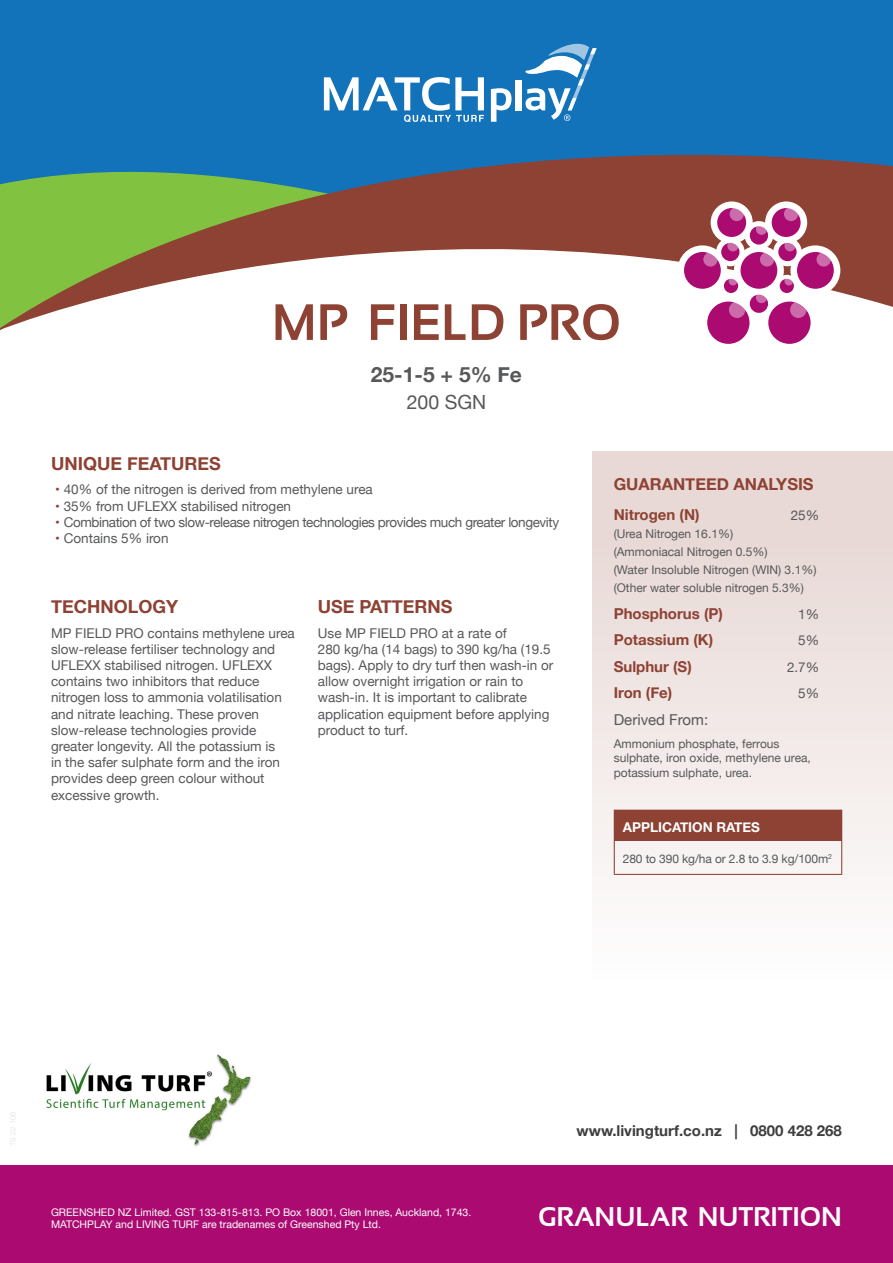
<style>
.page{position:relative;width:893px;height:1263px;background:#fff}
.page>*{position:absolute;margin:0;border:0;box-sizing:border-box;transform-origin:0 0}
.t1{font:700 51px "Sansation";color:#8e4233}
.t2{font:700 27px "Sansation";color:#fff}
.t3{font:700 21px "Helvetica Neue";color:#57585a}
.t4{font:19.5px "Helvetica Neue";color:#57585a}
.t5{font:700 18px "Helvetica Neue";color:#8e4233}
.t6{font:700 16.5px "Helvetica Neue";color:#8e4233}
.t7{font:700 15px "Helvetica Neue";color:#8e4233}
.t8{font:700 15px "Helvetica Neue";color:#3e3e3f}
.t9{font:15px "Helvetica Neue";color:#57585a}
.t10{font:13.5px/16.2px "Helvetica Neue";color:#57585a}
.t11{font:13.5px "Helvetica Neue";letter-spacing:-.03em;color:#57585a}
.t12{font:700 13.5px "Helvetica Neue";color:#fff}
.t13{font:12px/14.4px "Helvetica Neue";color:#57585a}
.t14{font:10.5px "Helvetica Neue";color:#fff}
.s1{color:#8e4233}
</style>
<div class="page">
<div style="left:0;top:0;width:893px;height:198px;background:#1272ba"></div>
<svg style="left:0;top:85px;width:893px;height:245px"></svg>
<svg style="left:491px;top:88px;width:20px;height:34px"></svg>
<div style="left:516px;top:80px;width:6px;height:30px;background:#fff"></div>
<svg style="left:324px;top:77px;width:160px;height:45px"></svg>
<svg style="left:525px;top:44px;width:72px;height:77px"></svg>
<div style="left:0;top:1165px;width:893px;height:98px;background:#ab0b71"></div>
<div style="left:765px;top:201px;width:42px;height:43px;background:#fff;border-radius:50%"></div>
<div style="left:772px;top:208px;width:29px;height:29px;background:#ab0b71;border-radius:50%"></div>
<svg style="left:784px;top:207px;width:14px;height:14px"></svg>
<div style="left:711px;top:201px;width:42px;height:43px;background:#fff;border-radius:50%"></div>
<div style="left:717px;top:208px;width:29px;height:29px;background:#ab0b71;border-radius:50%"></div>
<svg style="left:730px;top:207px;width:14px;height:14px"></svg>
<div style="left:734px;top:245px;width:50px;height:50px;background:#fff;border-radius:50%"></div>
<div style="left:740px;top:252px;width:37px;height:37px;background:#ab0b71;border-radius:50%"></div>
<svg style="left:760px;top:252px;width:14px;height:15px"></svg>
<div style="left:677px;top:245px;width:50px;height:50px;background:#fff;border-radius:50%"></div>
<div style="left:684px;top:252px;width:37px;height:37px;background:#ab0b71;border-radius:50%"></div>
<div style="left:790px;top:245px;width:50px;height:50px;background:#fff;border-radius:50%"></div>
<div style="left:797px;top:252px;width:37px;height:37px;background:#ab0b71;border-radius:50%"></div>
<svg style="left:703px;top:252px;width:15px;height:15px"></svg>
<svg style="left:816px;top:252px;width:15px;height:15px"></svg>
<div style="left:700px;top:294px;width:57px;height:57px;background:#fff;border-radius:50%"></div>
<div style="left:707px;top:302px;width:42px;height:42px;background:#ab0b71;border-radius:50%"></div>
<div style="left:761px;top:294px;width:57px;height:57px;background:#fff;border-radius:50%"></div>
<div style="left:768px;top:302px;width:43px;height:42px;background:#ab0b71;border-radius:50%"></div>
<svg style="left:729px;top:302px;width:16px;height:16px"></svg>
<svg style="left:790px;top:302px;width:16px;height:16px"></svg>
<div style="left:716px;top:238px;width:29px;height:28px;background:#fff;border-radius:50%"></div>
<div style="left:721px;top:243px;width:18px;height:18px;background:#ab0b71;border-radius:50%"></div>
<svg style="left:727px;top:240px;width:11px;height:11px"></svg>
<div style="left:773px;top:238px;width:29px;height:28px;background:#fff;border-radius:50%"></div>
<div style="left:778px;top:243px;width:19px;height:18px;background:#ab0b71;border-radius:50%"></div>
<svg style="left:784px;top:240px;width:12px;height:11px"></svg>
<div style="left:745px;top:289px;width:28px;height:29px;background:#fff;border-radius:50%"></div>
<div style="left:750px;top:295px;width:18px;height:18px;background:#ab0b71;border-radius:50%"></div>
<svg style="left:756px;top:292px;width:11px;height:11px"></svg>
<div style="left:745px;top:221px;width:28px;height:29px;background:#fff;border-radius:50%"></div>
<div style="left:750px;top:226px;width:18px;height:19px;background:#ab0b71;border-radius:50%"></div>
<svg style="left:756px;top:224px;width:11px;height:11px"></svg>
<div style="left:720px;top:275px;width:22px;height:22px;background:#fff;border-radius:50%"></div>
<div style="left:724px;top:279px;width:14px;height:14px;background:#ab0b71;border-radius:50%"></div>
<svg style="left:729px;top:277px;width:8px;height:8px"></svg>
<div style="left:776px;top:275px;width:22px;height:22px;background:#fff;border-radius:50%"></div>
<div style="left:780px;top:279px;width:14px;height:14px;background:#ab0b71;border-radius:50%"></div>
<svg style="left:784px;top:277px;width:9px;height:8px"></svg>
<div style="left:592px;top:452px;width:301px;height:540px;background:linear-gradient(to bottom,#e5d4d1,#fefefe)"></div>
<div style="left:614px;top:810px;width:228px;height:30px;background:#8e4233"></div>
<hr style="left:614px;top:840px;width:228px;height:1px;background:#8e4233">
<hr style="left:614px;top:841px;width:1px;height:33px;background:#8e4233">
<hr style="left:841px;top:841px;width:1px;height:33px;background:#8e4233">
<hr style="left:614px;top:874px;width:228px;height:1px;background:#8e4233">
<img style="left:46px;top:1054px;width:206px;height:93px">
<p class="t1" style="left:272px;top:294px;width:351px">MP FIELD PRO</p>
<p class="t3" style="left:371px;top:358px;width:153px">25-1-5 + 5% Fe</p>
<p class="t4" style="left:407px;top:388px;width:81px">200 SGN</p>
<p class="t5" style="left:51px;top:449px;width:171px">UNIQUE FEATURES</p>
<p class="t10" style="left:55px;top:482px;width:319px"><span class="s1">•</span> 40% of the nitrogen is derived from methylene urea</p>
<p class="t10" style="left:55px;top:498px;width:237px"><span class="s1">•</span> 35% from UFLEXX stabilised nitrogen</p>
<p class="t11" style="left:55px;top:512px;width:505px"><span class="s1">•</span> Combination of two slow-release nitrogen technologies provides much greater longevity</p>
<p class="t10" style="left:55px;top:531px;width:115px"><span class="s1">•</span> Contains 5% iron</p>
<p class="t5" style="left:51px;top:592px;width:129px">TECHNOLOGY</p>
<p class="t10" style="left:51px;top:625px;width:245px">MP FIELD PRO contains methylene urea slow-release fertiliser technology and UFLEXX stabilised nitrogen. UFLEXX contains two inhibitors that reduce nitrogen loss to ammonia volatilisation and nitrate leaching. These proven slow-release technologies provide greater longevity. All the potassium is<br>in the safer sulphate form and the iron provides deep green colour without excessive growth.</p>
<p class="t5" style="left:318px;top:592px;width:136px">USE PATTERNS</p>
<p class="t10" style="left:318px;top:625px;width:237px">Use MP FIELD PRO at a rate of<br>280 kg/ha (14 bags) to 390 kg/ha (19.5 bags). Apply to dry turf then wash-in or allow overnight irrigation or rain to wash-in. It is important to calibrate application equipment before applying product to turf.</p>
<p class="t6" style="left:614px;top:471px;width:201px">GUARANTEED ANALYSIS</p>
<p class="t7" style="left:614px;top:503px;width:87px">Nitrogen (N)</p>
<p class="t10" style="left:791px;top:508px;width:30px">25%</p>
<p class="t13" style="left:614px;top:527px;width:121px">(Urea Nitrogen 16.1%)</p>
<p class="t13" style="left:614px;top:545px;width:155px">(Ammoniacal Nitrogen 0.5%)</p>
<p class="t13" style="left:614px;top:563px;width:204px">(Water Insoluble Nitrogen (WIN) 3.1%)</p>
<p class="t13" style="left:614px;top:581px;width:192px">(Other water soluble nitrogen 5.3%)</p>
<p class="t7" style="left:614px;top:602px;width:111px">Phosphorus (P)</p>
<p class="t10" style="left:798px;top:607px;width:23px">1%</p>
<p class="t7" style="left:614px;top:628px;width:101px">Potassium (K)</p>
<p class="t10" style="left:798px;top:633px;width:23px">5%</p>
<p class="t7" style="left:614px;top:655px;width:80px">Sulphur (S)</p>
<p class="t10" style="left:787px;top:660px;width:34px">2.7%</p>
<p class="t7" style="left:614px;top:681px;width:60px">Iron (Fe)</p>
<p class="t10" style="left:798px;top:686px;width:23px">5%</p>
<p class="t9" style="left:614px;top:709px;width:96px">Derived From:</p>
<p class="t13" style="left:614px;top:737px;width:199px">Ammonium phosphate, ferrous sulphate, iron oxide, methylene urea, potassium sulphate, urea.</p>
<p class="t12" style="left:623px;top:816px;width:139px">APPLICATION RATES</p>
<p class="t13" style="left:623px;top:852px;width:211px">280 to 390 kg/ha or 2.8 to 3.9 kg/100m<sup>2</sup></p>
<p class="t8" style="left:577px;top:1118px;width:267px">www.livingturf.co.nz | 0800 428 268</p>
<p class="t14" style="left:51px;top:1204px;width:422px">GREENSHED NZ Limited. GST 133-815-813. PO Box 18001, Glen Innes, Auckland, 1743.</p>
<p class="t14" style="left:51px;top:1217px;width:332px">MATCHPLAY and LIVING TURF are tradenames of Greenshed Pty Ltd.</p>
<p class="t2" style="left:538px;top:1202px;width:305px">GRANULAR NUTRITION</p>
</div>
